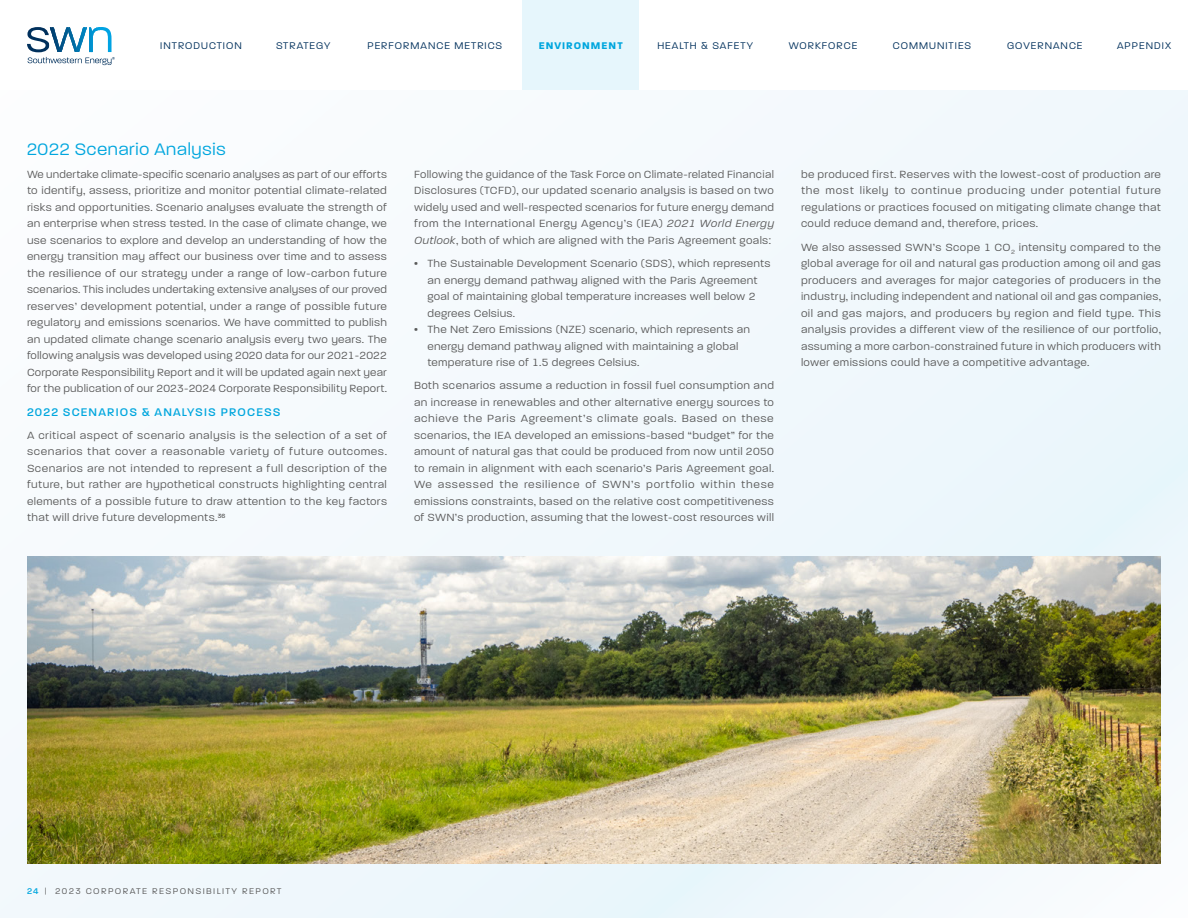
<style>
.page{position:relative;width:1188px;height:918px;background:#f3f9fc}
.page>*{position:absolute;margin:0;border:0;box-sizing:border-box;transform-origin:0 0}
.t1{font:300 18px "Paralucent";letter-spacing:.045em;color:#00a6de}
.t2{font:500 12px "Paralucent";letter-spacing:.1em;color:#00a6de}
.t3{font:11.25px/16.5px "Paralucent Text";letter-spacing:.02em;color:#595959;text-align:justify}
.t4{font:300 10.5px "Paralucent";letter-spacing:.1em;color:#00305c}
.t5{font:700 10.5px "Paralucent";letter-spacing:.1em;color:#00a6de}
.t6{font:9px "Paralucent Text";letter-spacing:.15em;color:#595959}
.s1{font-style:italic}
.s2{font-family:"Paralucent";font-weight:500;color:#00a6de}
</style>
<div class="page">
<img style="left:27px;top:556px;width:1134px;height:308px">
<div style="left:0;top:0;width:1188px;height:90px;background:#fff"></div>
<div style="left:523px;top:0;width:116px;height:90px;background:#e6f6fc"></div>
<svg style="left:28px;top:27px;width:87px;height:38px"></svg>
<p class="t4" style="left:160px;top:39px;width:83px">INTRODUCTION</p>
<p class="t4" style="left:276px;top:39px;width:56px">STRATEGY</p>
<p class="t4" style="left:367px;top:39px;width:136px">PERFORMANCE METRICS</p>
<p class="t5" style="left:539px;top:39px;width:85px">ENVIRONMENT</p>
<p class="t4" style="left:657px;top:39px;width:97px">HEALTH &amp; SAFETY</p>
<p class="t4" style="left:789px;top:39px;width:70px">WORKFORCE</p>
<p class="t4" style="left:893px;top:39px;width:80px">COMMUNITIES</p>
<p class="t4" style="left:1007px;top:39px;width:77px">GOVERNANCE</p>
<p class="t4" style="left:1117px;top:39px;width:55px">APPENDIX</p>
<h1 class="t1" style="left:27px;top:138px;width:200px">2022 Scenario Analysis</h1>
<p class="t3" style="left:27px;top:166px;width:362px">We undertake climate-specific scenario analyses as part of our efforts to identify, assess, prioritize and monitor potential climate-related risks and opportunities. Scenario analyses evaluate the strength of an enterprise when stress tested. In the case of climate change, we use scenarios to explore and develop an understanding of how the energy transition may affect our business over time and to assess the resilience of our strategy under a range of low-carbon future scenarios. This includes undertaking extensive analyses of our proved reserves’ development potential, under a range of possible future regulatory and emissions scenarios. We have committed to publish an updated climate change scenario analysis every two years. The following analysis was developed using 2020 data for our 2021-2022<br>Corporate Responsibility Report and it will be updated again next year for the publication of our 2023-2024 Corporate Responsibility Report.</p>
<p class="t2" style="left:27px;top:404px;width:255px">2022 SCENARIOS &amp; ANALYSIS PROCESS</p>
<p class="t3" style="left:27px;top:427px;width:362px">A critical aspect of scenario analysis is the selection of a set of scenarios that cover a reasonable variety of future outcomes.<br>Scenarios are not intended to represent a full description of the future, but rather are hypothetical constructs highlighting central elements of a possible future to draw attention to the key factors that will drive future developments.<sup>36</sup></p>
<p class="t3" style="left:414px;top:166px;width:362px">Following the guidance of the Task Force on Climate-related Financial Disclosures (TCFD), our updated scenario analysis is based on two widely used and well-respected scenarios for future energy demand from the International Energy Agency’s (IEA) <span class="s1">2021 World Energy Outlook</span>, both of which are aligned with the Paris Agreement goals:</p>
<p class="t3" style="left:428px;top:255px;width:345px;text-align:left;text-indent:-14px">• The Sustainable Development Scenario (SDS), which represents an energy demand pathway aligned with the Paris Agreement goal of maintaining global temperature increases well below 2 degrees Celsius.</p>
<p class="t3" style="left:428px;top:321px;width:324px;text-align:left;text-indent:-14px">• The Net Zero Emissions (NZE) scenario, which represents an energy demand pathway aligned with maintaining a global temperature rise of 1.5 degrees Celsius.</p>
<p class="t3" style="left:414px;top:377px;width:362px">Both scenarios assume a reduction in fossil fuel consumption and an increase in renewables and other alternative energy sources to achieve the Paris Agreement’s climate goals. Based on these scenarios, the IEA developed an emissions-based “budget” for the amount of natural gas that could be produced from now until 2050 to remain in alignment with each scenario’s Paris Agreement goal.<br>We assessed the resilience of SWN’s portfolio within these emissions constraints, based on the relative cost competitiveness of SWN’s production, assuming that the lowest-cost resources will</p>
<p class="t3" style="left:801px;top:166px;width:362px">be produced first. Reserves with the lowest-cost of production are the most likely to continue producing under potential future regulations or practices focused on mitigating climate change that could reduce demand and, therefore, prices.</p>
<p class="t3" style="left:801px;top:239px;width:362px">We also assessed SWN’s Scope 1 CO<sub>2</sub> intensity compared to the global average for oil and natural gas production among oil and gas producers and averages for major categories of producers in the industry, including independent and national oil and gas companies, oil and gas majors, and producers by region and field type. This analysis provides a different view of the resilience of our portfolio, assuming a more carbon-constrained future in which producers with lower emissions could have a competitive advantage.</p>
<p class="t6" style="left:27px;top:886px;width:256px"><span class="s2">24</span> | 2023 CORPORATE RESPONSIBILITY REPORT</p>
</div>
